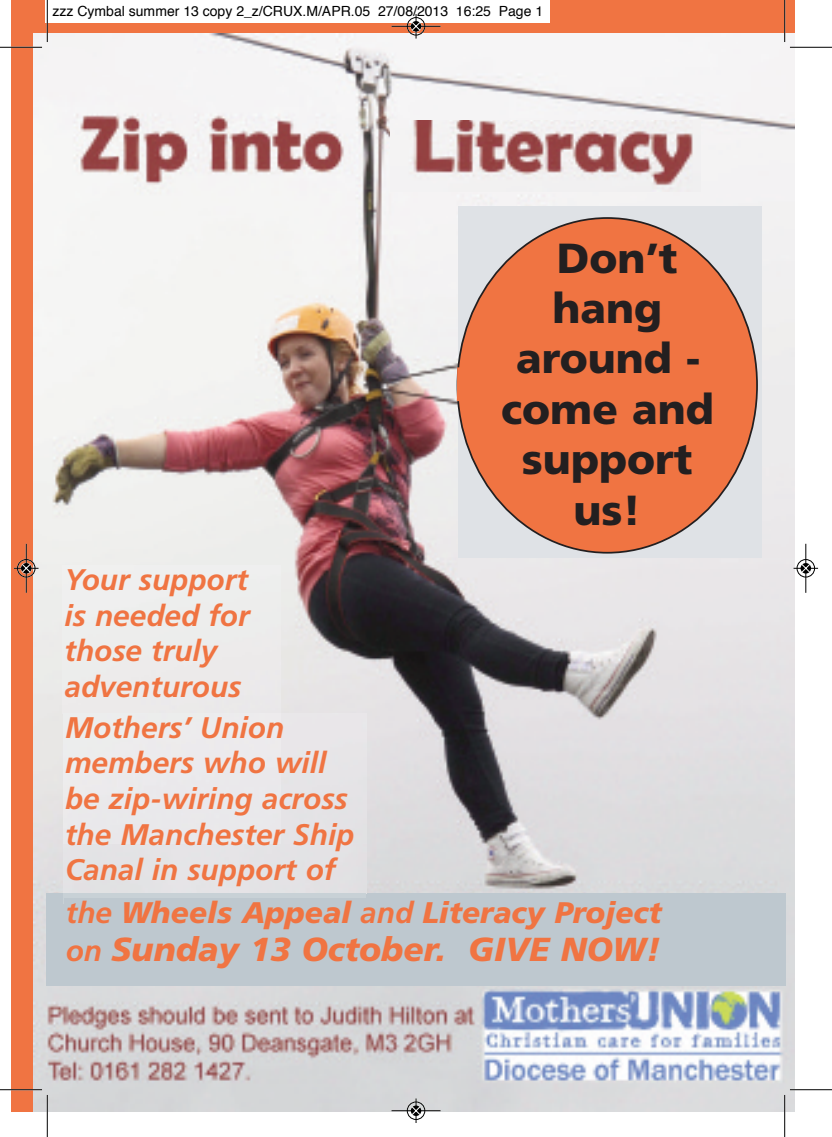
<style>
.page{position:relative;width:832px;height:1137px;background:#fff}
.page>*{position:absolute;margin:0;border:0;box-sizing:border-box;transform-origin:0 0}
.t1{font:900 42px/50.4px "Frutiger";color:#231f20;text-align:center}
.t2{font:italic 900 33.25px "Frutiger";color:#f07442}
.t3{font:italic 700 29.75px/35.7px "Frutiger";color:#f07442}
.t4{font:italic 900 29.75px "Frutiger";color:#f07442}
.t5{font:14px "Helvetica";color:#000}
.s1{font-weight:700}
.s2{font-weight:700;font-size:29.75px}
</style>
<div class="page">
<div style="left:11px;top:0;width:783px;height:1111px;background:#f07442"></div>
<img style="left:34px;top:34px;width:760px;height:1077px">
<div style="left:457px;top:206px;width:304px;height:352px;background:#dfe2e6"></div>
<img style="left:390px;top:120px;width:310px;height:71px">
<svg style="left:456px;top:217px;width:301px;height:336px"></svg>
<div style="left:456px;top:367px;width:9px;height:34px;background:#f07442"></div>
<div style="left:63px;top:565px;width:218px;height:148px;background:#ededec"></div>
<div style="left:46px;top:893px;width:739px;height:92px;background:#bec8cf"></div>
<div style="left:63px;top:713px;width:303px;height:180px;background:#e9e7ea"></div>
<div style="left:63px;top:893px;width:303px;height:10px;background:#c8d1d6"></div>
<div style="left:64px;top:898px;width:707px;height:85px;background:#bec8cf"></div>
<div style="left:46px;top:0;width:504px;height:23px;background:#fff"></div>
<hr style="left:783px;top:0;width:1px;height:42px;background:#fff">
<hr style="left:0;top:1088px;width:42px;height:2px;background:#fff">
<hr style="left:783px;top:1094px;width:1px;height:42px;background:#fff">
<hr style="left:789px;top:1088px;width:42px;height:2px;background:#fff">
<hr style="left:47px;top:0;width:1px;height:42px;background:#000">
<hr style="left:0;top:47px;width:42px;height:1px;background:#000">
<hr style="left:784px;top:0;width:1px;height:42px;background:#000">
<hr style="left:789px;top:47px;width:42px;height:1px;background:#000">
<hr style="left:47px;top:1094px;width:1px;height:42px;background:#000">
<hr style="left:0;top:1089px;width:42px;height:1px;background:#000">
<hr style="left:784px;top:1094px;width:1px;height:42px;background:#000">
<hr style="left:789px;top:1089px;width:42px;height:1px;background:#000">
<div style="left:406px;top:17px;width:19px;height:19px;border:1px solid #fff;border-radius:50%"></div>
<hr style="left:391px;top:26px;width:49px;height:1px;background:#000">
<div style="left:407px;top:17px;width:18px;height:18px;border:1px solid #000;border-radius:50%"></div>
<svg style="left:411px;top:14px;width:9px;height:25px"></svg>
<hr style="left:391px;top:1109px;width:49px;height:2px;background:#fff">
<div style="left:406px;top:1101px;width:19px;height:18px;border:1px solid #fff;border-radius:50%"></div>
<hr style="left:391px;top:1110px;width:49px;height:1px;background:#000">
<div style="left:407px;top:1101px;width:18px;height:18px;border:1px solid #000;border-radius:50%"></div>
<svg style="left:411px;top:1098px;width:9px;height:24px"></svg>
<div style="left:17px;top:559px;width:19px;height:18px;border:1px solid #fff;border-radius:50%"></div>
<hr style="left:26px;top:543px;width:1px;height:49px;background:#000">
<div style="left:17px;top:559px;width:18px;height:18px;border:1px solid #000;border-radius:50%"></div>
<svg style="left:14px;top:563px;width:24px;height:9px"></svg>
<hr style="left:805px;top:543px;width:1px;height:49px;background:#000">
<div style="left:796px;top:559px;width:18px;height:18px;border:1px solid #000;border-radius:50%"></div>
<svg style="left:793px;top:563px;width:24px;height:9px"></svg>
<p class="t5" style="left:52px;top:5px;width:492px">zzz Cymbal summer 13 copy 2_z/CRUX.M/APR.05 27/08/2013 16:25 Page 1</p>
<h1 class="t1" style="left:501px;top:236px;width:214px">Don’t hang around - come and support us!</h1>
<p class="t3" style="left:64px;top:564px;width:187px">Your support is needed for those truly adventurous</p>
<p class="t3" style="left:65px;top:711px;width:291px">Mothers’ Union members who will be zip-wiring across the Manchester Ship<br>Canal in support of</p>
<p class="t4" style="left:66px;top:900px;width:597px"><span class="s1">the</span> Wheels Appeal <span class="s1">and</span> Literacy Project</p>
<p class="t2" style="left:66px;top:935px;width:596px"><span class="s2">on</span> Sunday 13 October. GIVE NOW!</p>
</div>
